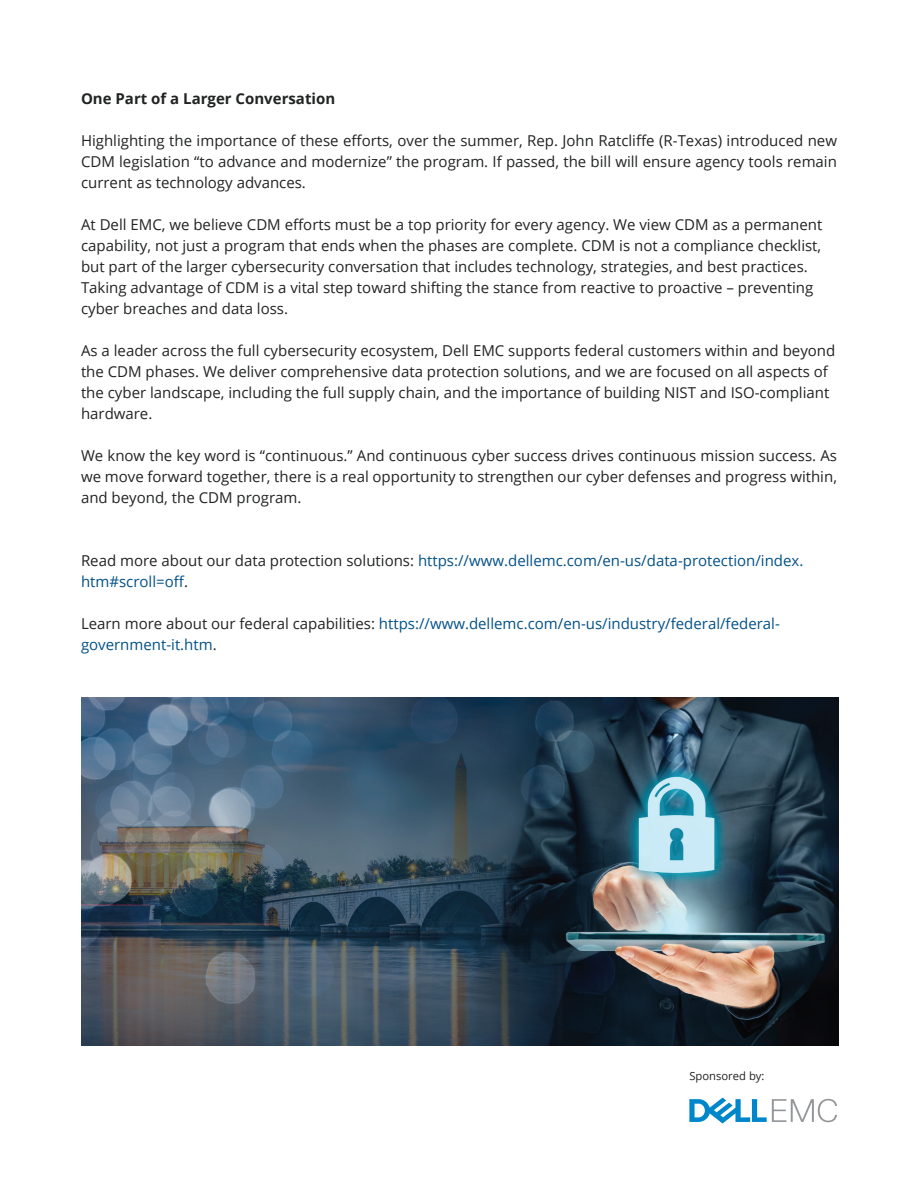
<style>
.page{position:relative;width:918px;height:1188px;background:#fff}
.page>*{position:absolute;margin:0;border:0;box-sizing:border-box;transform-origin:0 0}
.t1{font:15px/21px "Open Sans";color:#222323;text-align:justify}
.t2{font:15px/21px "Open Sans";color:#035188}
.t3{font:700 15px "Open Sans";color:#222323}
.t4{font:11.25px "Open Sans";color:#222323}
.s1{color:#222323}
</style>
<div class="page">
<img style="left:81px;top:698px;width:758px;height:347px">
<svg style="left:689px;top:1098px;width:148px;height:26px"></svg>
<p class="t3" style="left:81px;top:88px;width:256px">One Part of a Larger Conversation</p>
<p class="t1" style="left:81px;top:130px;width:758px">Highlighting the importance of these efforts, over the summer, Rep. John Ratcliffe (R-Texas) introduced new CDM legislation “to advance and modernize” the program. If passed, the bill will ensure agency tools remain current as technology advances.</p>
<p class="t1" style="left:81px;top:214px;width:743px;text-align:left">At Dell EMC, we believe CDM efforts must be a top priority for every agency. We view CDM as a permanent capability, not just a program that ends when the phases are complete. CDM is not a compliance checklist, but part of the larger cybersecurity conversation that includes technology, strategies, and best practices.<br>Taking advantage of CDM is a vital step toward shifting the stance from reactive to proactive – preventing cyber breaches and data loss.</p>
<p class="t1" style="left:81px;top:340px;width:756px;text-align:left">As a leader across the full cybersecurity ecosystem, Dell EMC supports federal customers within and beyond the CDM phases. We deliver comprehensive data protection solutions, and we are focused on all aspects of the cyber landscape, including the full supply chain, and the importance of building NIST and ISO-compliant hardware.</p>
<p class="t1" style="left:81px;top:445px;width:758px">We know the key word is “continuous.” And continuous cyber success drives continuous mission success. As we move forward together, there is a real opportunity to strengthen our cyber defenses and progress within, and beyond, the CDM program.</p>
<p class="t2" style="left:81px;top:550px;width:724px"><span class="s1">Read more about our data protection solutions:</span> https://www.dellemc.com/en-us/data-protection/index. htm#scroll=off<span class="s1">.</span></p>
<p class="t2" style="left:81px;top:613px;width:700px"><span class="s1">Learn more about our federal capabilities:</span> https://www.dellemc.com/en-us/industry/federal/federal&shy;government-it.htm<span class="s1">.</span></p>
<p class="t4" style="left:689px;top:1068px;width:77px">Sponsored by:</p>
</div>
